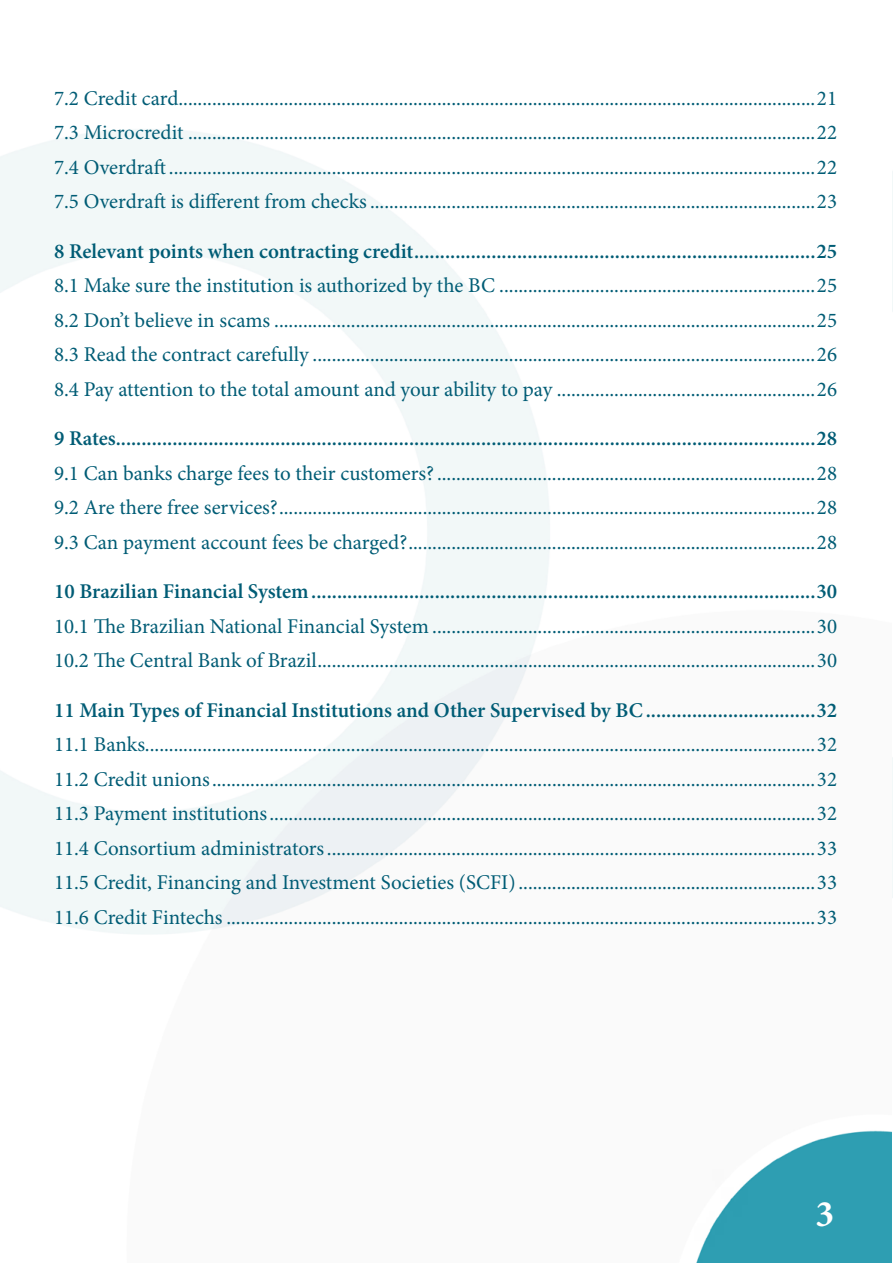
<style>
.page{position:relative;width:893px;height:1263px;background:#fff}
.page>*{position:absolute;margin:0;border:0;box-sizing:border-box;transform-origin:0 0}
.t1{font:700 37.5px "Minion Pro";color:#fff}
.t2{font:21px/34.5px "Minion Pro";color:#005c75;text-align:justify}
.t3{font:600 21px "Minion Pro";color:#005c75}
</style>
<div class="page">
<img style="left:0;top:129px;width:893px;height:1134px">
<p class="t2" style="left:54px;top:81px;width:785px">7.2 Credit card.....................................................................................................................................21<br>7.3 Microcredit ...................................................................................................................................22<br>7.4 Overdraft.......................................................................................................................................22<br>7.5 Overdraft is different from checks.............................................................................................23</p>
<p class="t3" style="left:54px;top:236px;width:785px">8 Relevant points when contracting credit..............................................................................25</p>
<p class="t2" style="left:54px;top:268px;width:785px">8.1 Make sure the institution is authorized by the BC ..................................................................25<br>8.2 Don’t believe in scams .................................................................................................................25<br>8.3 Read the contract carefully .........................................................................................................26<br>8.4 Pay attention to the total amount and your ability to pay ......................................................26</p>
<p class="t3" style="left:54px;top:424px;width:785px">9 Rates........................................................................................................................................28</p>
<p class="t2" style="left:54px;top:456px;width:785px">9.1 Can banks charge fees to their customers?...............................................................................28<br>9.2 Are there free services?................................................................................................................28<br>9.3 Can payment account fees be charged?.....................................................................................28</p>
<p class="t3" style="left:54px;top:577px;width:785px">10 Brazilian Financial System..................................................................................................30</p>
<p class="t2" style="left:54px;top:609px;width:785px">10.1 The Brazilian National Financial System ................................................................................30<br>10.2 The Central Bank of Brazil........................................................................................................30</p>
<p class="t3" style="left:54px;top:695px;width:785px">11 Main Types of Financial Institutions and Other Supervised by BC.................................32</p>
<p class="t2" style="left:54px;top:727px;width:785px">11.1 Banks............................................................................................................................................32<br>11.2 Credit unions..............................................................................................................................32<br>11.3 Payment institutions..................................................................................................................32<br>11.4 Consortium administrators......................................................................................................33<br>11.5 Credit, Financing and Investment Societies (SCFI)..............................................................33<br>11.6 Credit Fintechs ...........................................................................................................................33</p>
<h1 class="t1" style="left:815px;top:1188px;width:20px">3</h1>
</div>
